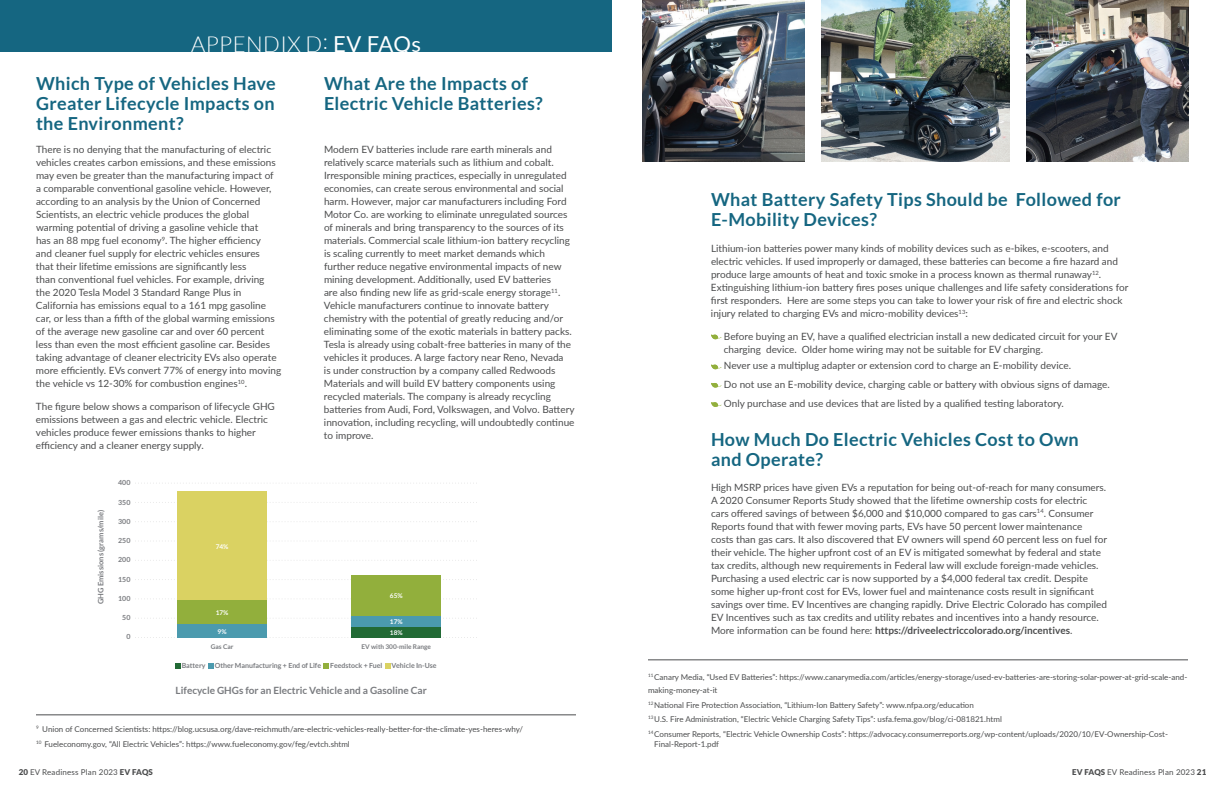
<style>
.page{position:relative;width:1224px;height:792px;background:#fff}
.page>*{position:absolute;margin:0;border:0;box-sizing:border-box;transform-origin:0 0}
.t1{font:300 22px "Lato";letter-spacing:.02em;color:#fff}
.t2{font:700 18px/20px "Lato";letter-spacing:.02em;color:#156681}
.t3{font:10px/13px "Lato";color:#4c4d4e}
.t4{font:700 10px "Lato";color:#797b7f}
.t5{font:8px/14.5px "Lato";color:#4c4d4e}
.t6{font:8px "Lato";letter-spacing:.02em;color:#4c4d4e}
.t7{font:700 7.5px "Lato";color:#797b7f}
.t8{font:700 7px "Lato";color:#797b7f}
.t9{font:700 6.5px "Lato";color:#797b7f}
.t10{font:700 6.5px/10.5px "Lato";color:#fff}
.s1{font-weight:400}
.s2{font-weight:700}
.s3{font-weight:900}
</style>
<div class="page">
<img style="left:1026px;top:0;width:162px;height:162px">
<img style="left:821px;top:0;width:189px;height:162px">
<img style="left:643px;top:0;width:162px;height:162px">
<div style="left:0;top:0;width:612px;height:52px;background:#156681"></div>
<hr style="left:36px;top:715px;width:540px;height:1px;background:#4c4d4e">
<hr style="left:648px;top:660px;width:540px;height:1px;background:#4c4d4e">
<svg style="left:711px;top:335px;width:10px;height:4px"></svg>
<svg style="left:711px;top:365px;width:10px;height:4px"></svg>
<svg style="left:711px;top:383px;width:10px;height:5px"></svg>
<svg style="left:711px;top:402px;width:10px;height:5px"></svg>
<svg style="left:175px;top:663px;width:5px;height:5px"></svg>
<svg style="left:208px;top:663px;width:5px;height:5px"></svg>
<svg style="left:324px;top:663px;width:5px;height:5px"></svg>
<svg style="left:385px;top:663px;width:5px;height:5px"></svg>
<svg style="left:135px;top:637px;width:342px;height:1px"></svg>
<svg style="left:135px;top:618px;width:342px;height:1px"></svg>
<svg style="left:135px;top:598px;width:342px;height:1px"></svg>
<svg style="left:135px;top:579px;width:342px;height:1px"></svg>
<svg style="left:135px;top:560px;width:342px;height:1px"></svg>
<svg style="left:135px;top:541px;width:342px;height:1px"></svg>
<svg style="left:135px;top:521px;width:342px;height:1px"></svg>
<svg style="left:135px;top:502px;width:342px;height:1px"></svg>
<svg style="left:135px;top:483px;width:342px;height:1px"></svg>
<div style="left:351px;top:576px;width:90px;height:62px;background:#92af3c"></div>
<div style="left:351px;top:616px;width:90px;height:22px;background:#4b9aae"></div>
<div style="left:351px;top:627px;width:90px;height:11px;background:#226a35"></div>
<div style="left:177px;top:492px;width:90px;height:146px;background:#dad262"></div>
<div style="left:177px;top:601px;width:90px;height:37px;background:#92af3c"></div>
<div style="left:177px;top:625px;width:90px;height:13px;background:#4b9aae"></div>
<h1 class="t1" style="left:191px;top:32px;width:231px">APPENDIX D: <span class="s1">EV FAQs</span></h1>
<h2 class="t2" style="left:36px;top:74px;width:241px;text-align:justify">Which Type of Vehicles Have Greater Lifecycle Impacts on the Environment?</h2>
<p class="t3" style="left:36px;top:143px;width:247px">There is no denying that the manufacturing of electric vehicles creates carbon emissions, and these emissions may even be greater than the manufacturing impact of<br>a comparable conventional gasoline vehicle. However, according to an analysis by the Union of Concerned Scientists, an electric vehicle produces the global warming potential of driving a gasoline vehicle that<br>has an 88 mpg fuel economy<sup>9</sup>. The higher efficiency<br>and cleaner fuel supply for electric vehicles ensures<br>that their lifetime emissions are significantly less<br>than conventional fuel vehicles. For example, driving the 2020 Tesla Model 3 Standard Range Plus in California has emissions equal to a 161 mpg gasoline car, or less than a fifth of the global warming emissions of the average new gasoline car and over 60 percent less than even the most efficient gasoline car. Besides taking advantage of cleaner electricity EVs also operate more efficiently. EVs convert 77% of energy into moving the vehicle vs 12-30% for combustion engines<sup>10</sup>.</p>
<p class="t3" style="left:36px;top:400px;width:240px">The figure below shows a comparison of lifecycle GHG emissions between a gas and electric vehicle. Electric vehicles produce fewer emissions thanks to higher efficiency and a cleaner energy supply.</p>
<p class="t7" style="left:96px;top:604px;width:96px;rotate:-90deg">GHG Emissions (grams/mile)</p>
<p class="t8" style="left:118px;top:479px;width:14px">400</p>
<p class="t8" style="left:118px;top:498px;width:14px">350</p>
<p class="t8" style="left:118px;top:517px;width:14px">300</p>
<p class="t8" style="left:118px;top:536px;width:14px">250</p>
<p class="t8" style="left:118px;top:556px;width:14px">200</p>
<p class="t8" style="left:118px;top:575px;width:14px">150</p>
<p class="t8" style="left:118px;top:594px;width:14px">100</p>
<p class="t8" style="left:122px;top:613px;width:10px">50</p>
<p class="t8" style="left:126px;top:633px;width:6px">0</p>
<p class="t10" style="left:216px;top:541px;width:14px">74%</p>
<p class="t10" style="left:216px;top:607px;width:14px">17%</p>
<p class="t10" style="left:218px;top:626px;width:10px">9%</p>
<h2 class="t2" style="left:324px;top:74px;width:220px">What Are the Impacts of<br>Electric Vehicle Batteries?</h2>
<p class="t3" style="left:324px;top:143px;width:252px">Modern EV batteries include rare earth minerals and relatively scarce materials such as lithium and cobalt.<br>Irresponsible mining practices, especially in unregulated economies, can create serous environmental and social harm. However, major car manufacturers including Ford Motor Co. are working to eliminate unregulated sources of minerals and bring transparency to the sources of its materials. Commercial scale lithium-ion battery recycling is scaling currently to meet market demands which further reduce negative environmental impacts of new mining development. Additionally, used EV batteries<br>are also finding new life as grid-scale energy storage<sup>11</sup>.<br>Vehicle manufacturers continue to innovate battery chemistry with the potential of greatly reducing and/or eliminating some of the exotic materials in battery packs.<br>Tesla is already using cobalt-free batteries in many of the vehicles it produces. A large factory near Reno, Nevada<br>is under construction by a company called Redwoods Materials and will build EV battery components using recycled materials. The company is already recycling batteries from Audi, Ford, Volkswagen, and Volvo. Battery innovation, including recycling, will undoubtedly continue to improve.</p>
<p class="t10" style="left:390px;top:590px;width:14px">65%</p>
<p class="t10" style="left:390px;top:616px;width:14px">17%<br>18%</p>
<p class="t9" style="left:211px;top:643px;width:24px">Gas Car</p>
<p class="t9" style="left:362px;top:643px;width:71px">EV with 300-mile Range</p>
<p class="t8" style="left:182px;top:662px;width:25px">Battery</p>
<p class="t8" style="left:215px;top:662px;width:108px">Other Manufacturing + End of Life</p>
<p class="t8" style="left:330px;top:662px;width:54px">Feedstock + Fuel</p>
<p class="t8" style="left:392px;top:662px;width:47px">Vehicle In-Use</p>
<p class="t4" style="left:176px;top:685px;width:253px">Lifecycle GHGs for an Electric Vehicle and a Gasoline Car</p>
<p class="t5" style="left:36px;top:722px;width:489px"><sup>9</sup> Union of Concerned Scientists: https://blog.ucsusa.org/dave-reichmuth/are-electric-vehicles-really-better-for-the-climate-yes-heres-why/<br><sup>10</sup> Fueleconomy.gov, “All Electric Vehicles”: https://www.fueleconomy.gov/feg/evtch.shtml</p>
<h2 class="t2" style="left:711px;top:190px;width:411px">What Battery Safety Tips Should be Followed for<br>E-Mobility Devices?</h2>
<p class="t3" style="left:711px;top:242px;width:419px">Lithium-ion batteries power many kinds of mobility devices such as e-bikes, e-scooters, and electric vehicles. If used improperly or damaged, these batteries can become a fire hazard and produce large amounts of heat and toxic smoke in a process known as thermal runaway<sup>12</sup>.<br>Extinguishing lithium-ion battery fires poses unique challenges and life safety considerations for first responders. Here are some steps you can take to lower your risk of fire and electric shock injury related to charging EVs and micro-mobility devices<sup>13</sup>:</p>
<p class="t3" style="left:724px;top:330px;width:395px">Before buying an EV, have a qualified electrician install a new dedicated circuit for your EV charging device. Older home wiring may not be suitable for EV charging.</p>
<p class="t3" style="left:724px;top:356px;width:387px;line-height:18.3px">Never use a multiplug adapter or extension cord to charge an E-mobility device.<br>Do not use an E-mobility device, charging cable or battery with obvious signs of damage.</p>
<p class="t3" style="left:724px;top:396px;width:341px">Only purchase and use devices that are listed by a qualified testing laboratory.</p>
<h2 class="t2" style="left:711px;top:430px;width:369px">How Much Do Electric Vehicles Cost to Own and Operate?</h2>
<p class="t3" style="left:711px;top:480px;width:398px">High MSRP prices have given EVs a reputation for being out-of-reach for many consumers.<br>A 2020 Consumer Reports Study showed that the lifetime ownership costs for electric cars offered savings of between $6,000 and $10,000 compared to gas cars<sup>14</sup>. Consumer Reports found that with fewer moving parts, EVs have 50 percent lower maintenance costs than gas cars. It also discovered that EV owners will spend 60 percent less on fuel for their vehicle. The higher upfront cost of an EV is mitigated somewhat by federal and state tax credits, although new requirements in Federal law will exclude foreign-made vehicles.<br>Purchasing a used electric car is now supported by a $4,000 federal tax credit. Despite some higher up-front cost for EVs, lower fuel and maintenance costs result in significant savings over time. EV Incentives are changing rapidly. Drive Electric Colorado has compiled EV Incentives such as tax credits and utility rebates and incentives into a handy resource.<br>More information can be found here: <span class="s2">https://driveelectriccolorado.org/incentives</span>.</p>
<p class="t5" style="left:648px;top:670px;width:541px;line-height:13px"><sup>11</sup> Canary Media, “Used EV Batteries”: https://www.canarymedia.com/articles/energy-storage/used-ev-batteries-are-storing-solar-power-at-grid-scale-and&shy;making-money-at-it</p>
<p class="t5" style="left:648px;top:697px;width:521px"><sup>12</sup> National Fire Protection Association, “Lithium-Ion Battery Safety”: www.nfpa.org/education<br><sup>13</sup> U.S. Fire Administration, “Electric Vehicle Charging Safety Tips”: usfa.fema.gov/blog/ci-081821.html<br><sup>14</sup> Consumer Reports, “Electric Vehicle Ownership Costs”: https://advocacy.consumerreports.org/wp-content/uploads/2020/10/EV-Ownership-Cost-</p>
<p class="t5" style="left:654px;top:736px;width:66px">Final-Report-1.pdf</p>
<p class="t6" style="left:19px;top:766px;width:136px"><span class="s3">20</span> EV Readiness Plan 2023 <span class="s3">EV FAQS</span></p>
<p class="t6" style="left:1072px;top:766px;width:136px"><span class="s3">EV FAQS</span> EV Readiness Plan 2023 <span class="s3">21</span></p>
</div>
